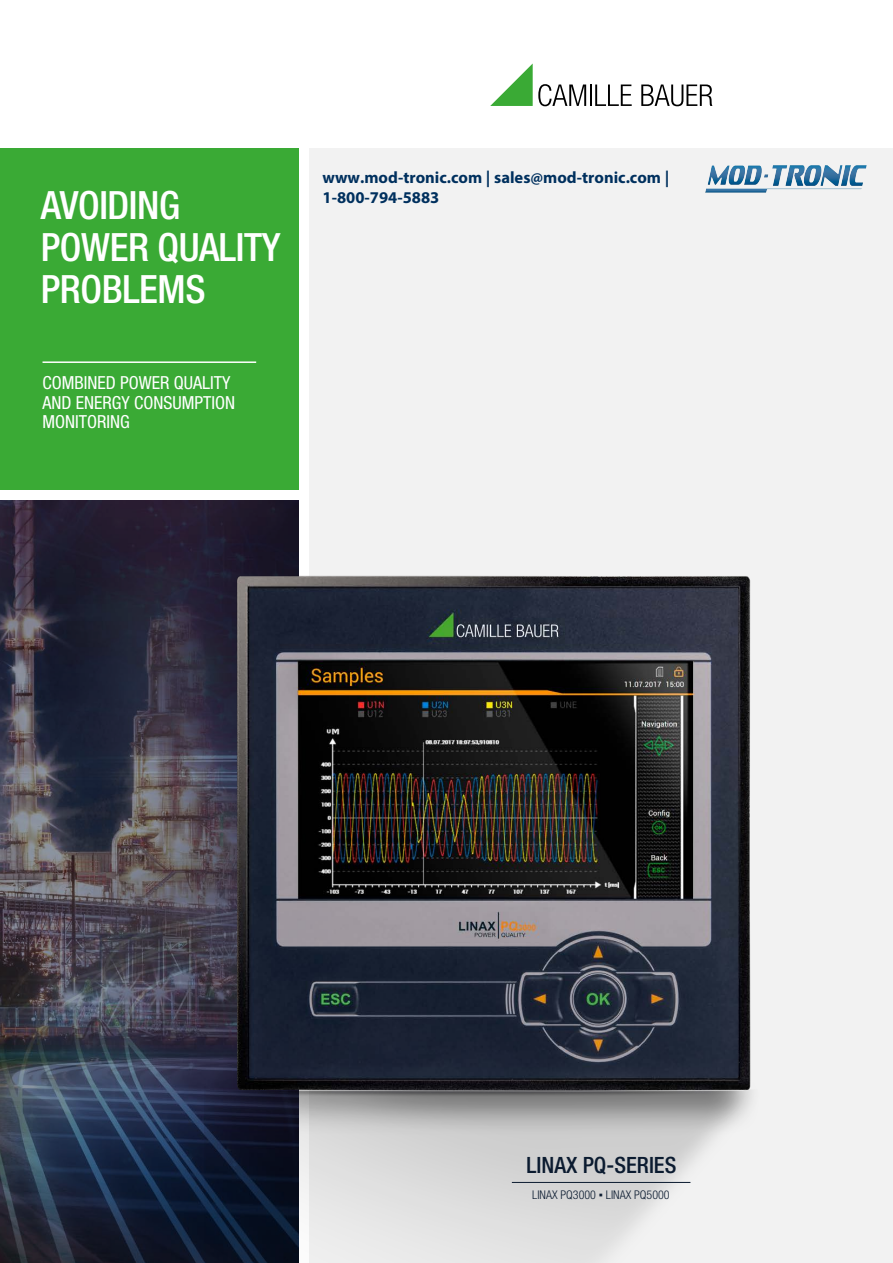
<style>
.page{position:relative;width:893px;height:1263px;background:#fff}
.page>*{position:absolute;margin:0;border:0;box-sizing:border-box;transform-origin:0 0}
.t1{font:500 condensed 39px/42px "Helvetica Neue LTW1 G";letter-spacing:-.01em;color:#fff}
.t2{font:500 condensed 22.5px "Helvetica Neue LT Pro";color:#0b1b30}
.t3{font:condensed 18px/19.5px "Helvetica Neue LTW1 G";color:#fff}
.t4{font:700 16.5px/19.8px "Myriad Pro";color:#00305e}
.t5{font:300 condensed 12px "Helvetica Neue LT Pro";color:#0b1b30}
.s1{font-family:"Arial";font-weight:400;font-stretch:normal}
</style>
<div class="page">
<div style="left:309px;top:149px;width:584px;height:1114px;background:#f2f2f2"></div>
<div style="left:0;top:149px;width:299px;height:341px;background:#3aaa35"></div>
<svg style="left:490px;top:63px;width:96px;height:43px"></svg>
<hr style="left:590px;top:85px;width:2px;height:21px;background:#000">
<svg style="left:595px;top:85px;width:37px;height:21px"></svg>
<svg style="left:641px;top:85px;width:71px;height:21px"></svg>
<hr style="left:43px;top:361px;width:213px;height:2px;background:#fff">
<svg style="left:0;top:501px;width:204px;height:762px;background:#383949"></svg>
<img style="left:204px;top:500px;width:548px;height:763px">
<hr style="left:512px;top:1182px;width:178px;height:1px;background:#0b1b30">
<img style="left:705px;top:165px;width:162px;height:28px">
<h1 class="t1" style="left:41px;top:184px;width:241px">AVOIDING<br>POWER QUALITY<br>PROBLEMS</h1>
<p class="t3" style="left:43px;top:373px;width:194px">COMBINED POWER QUALITY<br>AND ENERGY CONSUMPTION<br>MONITORING</p>
<p class="t4" style="left:323px;top:167px;width:348px">www.mod-tronic.com | sales@mod-tronic.com |<br>1-800-794-5883</p>
<h2 class="t2" style="left:526px;top:1151px;width:151px">LINAX PQ-SERIES</h2>
<p class="t5" style="left:532px;top:1188px;width:139px">LINAX PQ3000 <span class="s1">▪</span> LINAX PQ5000</p>
</div>
